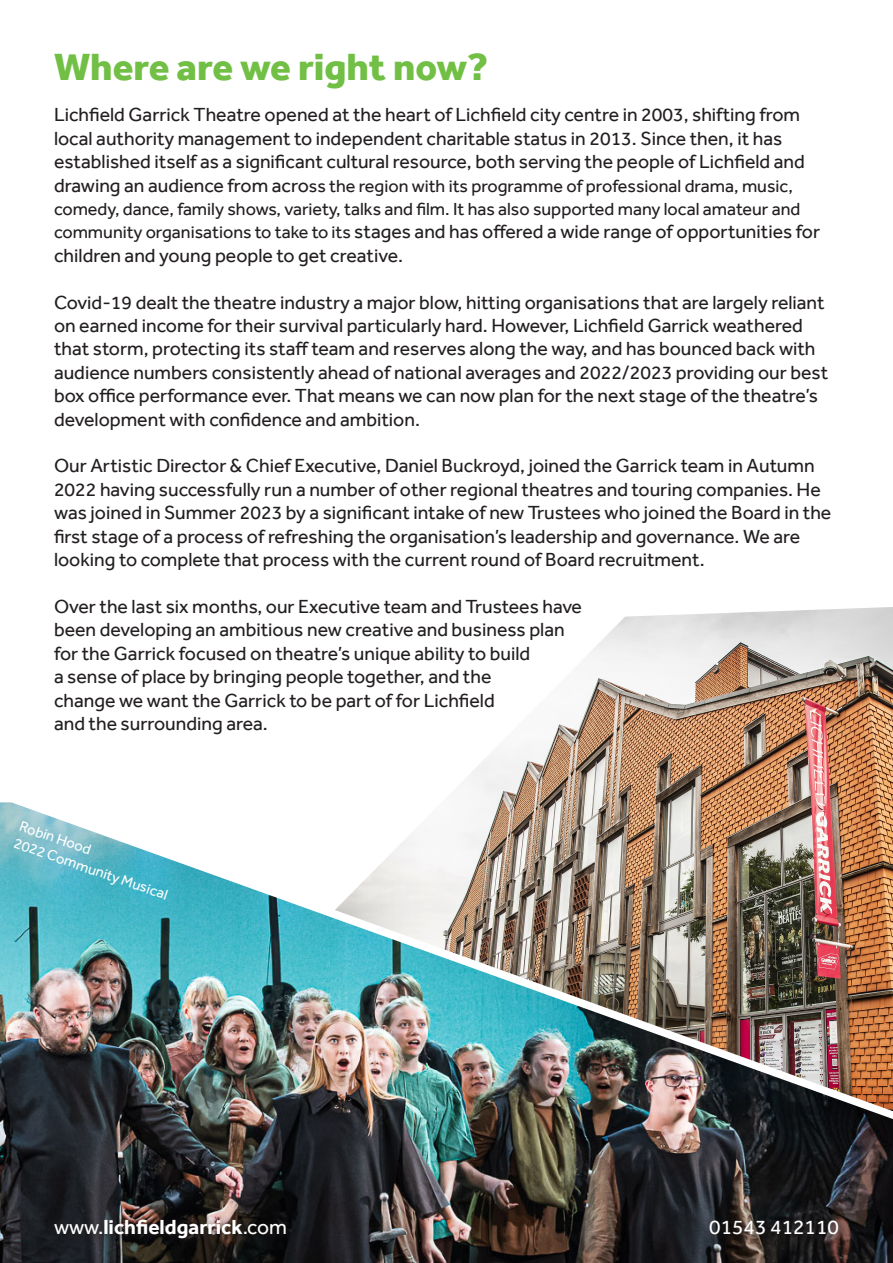
<style>
.page{position:relative;width:893px;height:1263px;background:#fff}
.page>*{position:absolute;margin:0;border:0;box-sizing:border-box;transform-origin:0 0}
.t1{font:800 39px "Effra";color:#71bf44}
.t2{font:700 21px "Effra";color:#fff}
.t3{font:21px "Effra";color:#fff}
.t4{font:19.5px/23.4px "Effra";color:#231f20}
.t5{font:18px/23.4px "Effra";color:#231f20}
.t6{font:14.85px/17.9px "Effra";color:#fff}
.s1{font-size:19.5px}
.s2{font-size:18px}
.s3{font-weight:400}
</style>
<div class="page">
<img style="left:467px;top:607px;width:426px;height:195px">
<img style="left:0;top:802px;width:893px;height:461px">
<div style="left:49px;top:1214px;width:248px;height:35px;background:#231f20;opacity:.85"></div>
<div style="left:704px;top:1214px;width:146px;height:32px;background:#231f20;opacity:.85"></div>
<p class="t1" style="left:54px;top:44px;width:436px">Where are we right now?</p>
<p class="t4" style="left:54px;top:103px;width:752px">Lichfield Garrick Theatre opened at the heart of Lichfield city centre in 2003, shifting from local authority management to independent charitable status in 2013. Since then, it has established itself as a significant cultural resource, both serving the people of Lichfield and</p>
<p class="t5" style="left:54px;top:174px;width:748px"><span class="s1">drawing an audience from acro</span>ss the region with its programme of professional drama, music, comedy, dance, family shows, variety, talks and film. It has also supported many local amateur and</p>
<p class="t4" style="left:54px;top:220px;width:768px"><span class="s2">community organisations to take to its</span> stages and has offered a wide range of opportunities for children and young people to get creative.</p>
<p class="t4" style="left:54px;top:290px;width:776px">Covid-19 dealt the theatre industry a major blow, hitting organisations that are largely reliant on earned income for their survival particularly hard. However, Lichfield Garrick weathered that storm, protecting its staff team and reserves along the way, and has bounced back with audience numbers consistently ahead of national averages and 2022/2023 providing our best box office performance ever. That means we can now plan for the next stage of the theatre’s development with confidence and ambition.</p>
<p class="t4" style="left:54px;top:454px;width:779px">Our Artistic Director &amp; Chief Executive, Daniel Buckroyd, joined the Garrick team in Autumn 2022 having successfully run a number of other regional theatres and touring companies. He was joined in Summer 2023 by a significant intake of new Trustees who joined the Board in the first stage of a process of refreshing the organisation’s leadership and governance. We are looking to complete that process with the current round of Board recruitment.</p>
<p class="t4" style="left:54px;top:594px;width:530px">Over the last six months, our Executive team and Trustees have been developing an ambitious new creative and business plan for the Garrick focused on theatre’s unique ability to build<br>a sense of place by bringing people together, and the<br>change we want the Garrick to be part of for Lichfield<br>and the surrounding area.</p>
<p class="t6" style="left:23px;top:817px;width:163px;rotate:19deg">Robin Hood<br>2022 Community Musical</p>
<p class="t2" style="left:54px;top:1214px;width:234px"><span class="s3">www.</span>lichfieldgarrick<span class="s3">.com</span></p>
<p class="t3" style="left:709px;top:1214px;width:131px">01543 412110</p>
</div>
